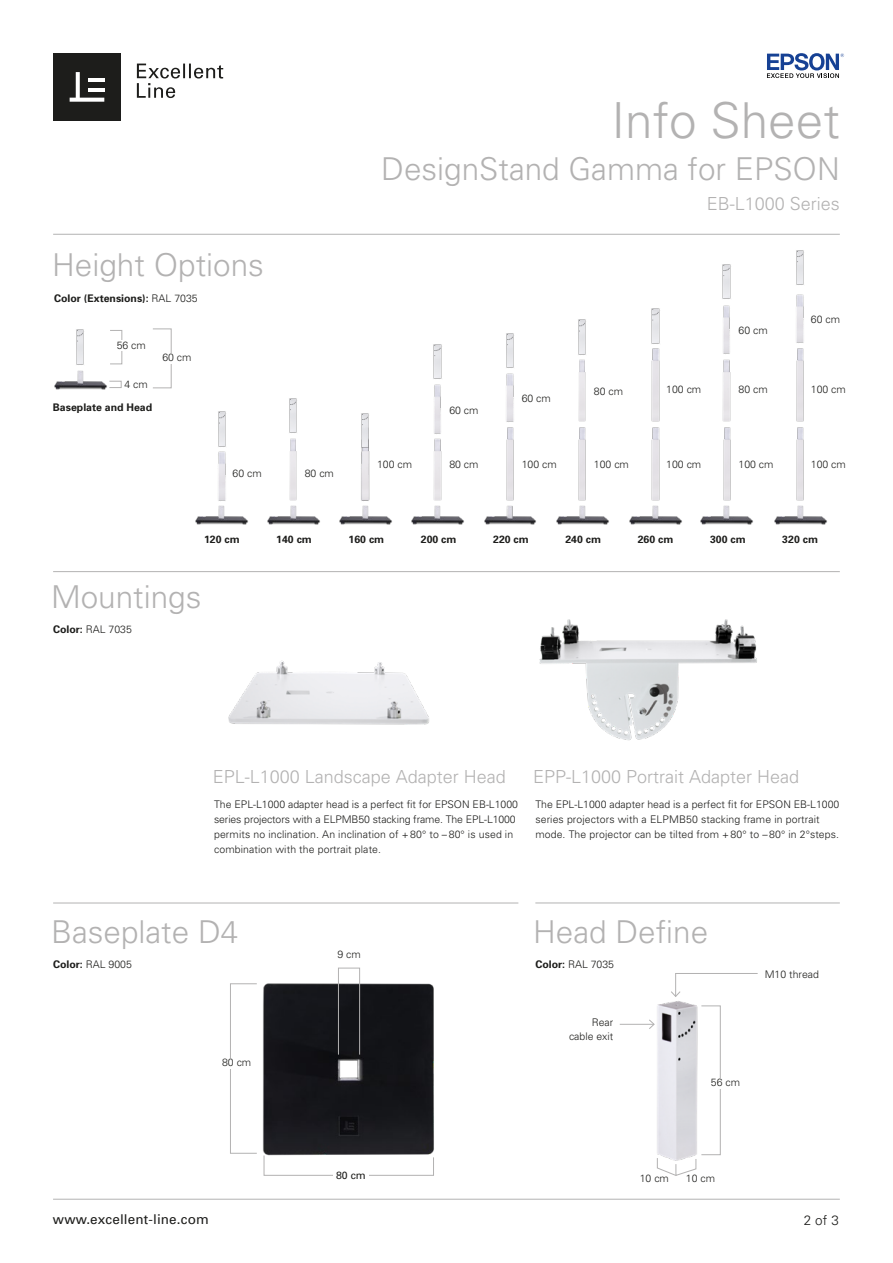
<style>
.page{position:relative;width:893px;height:1263px;background:#fff}
.page>*{position:absolute;margin:0;border:0;box-sizing:border-box;transform-origin:0 0}
.t1{font:300 49.5px "Univers";color:#b3b2b2}
.t2{font:300 31.5px "Univers";color:#b3b2b2}
.t3{font:300 18px "Univers";color:#b3b2b2}
.t4{font:13.5px "Univers";letter-spacing:.01em;color:#1d1d1b}
.t5{font:300 13.5px "Univers";color:#1d1d1b}
.t6{font:300 10.5px/15px "Univers";color:#1d1d1b}
.t7{font:700 10.5px "Univers";color:#1d1d1b}
.t8{font:10.5px "Univers";color:#1d1d1b}
.s1{font-weight:300}
.s2{font-weight:700}
</style>
<div class="page">
<img style="left:539px;top:619px;width:218px;height:122px">
<img style="left:656px;top:1001px;width:47px;height:166px">
<img style="left:262px;top:983px;width:172px;height:173px">
<hr style="left:53px;top:234px;width:787px;height:1px;background:#b3b2b2">
<hr style="left:53px;top:571px;width:787px;height:1px;background:#b3b2b2">
<hr style="left:53px;top:903px;width:465px;height:1px;background:#b3b2b2">
<hr style="left:535px;top:902px;width:305px;height:1px;background:#b3b2b2">
<svg style="left:657px;top:1158px;width:39px;height:18px"></svg>
<svg style="left:671px;top:973px;width:87px;height:24px"></svg>
<hr style="left:620px;top:1024px;width:34px;height:1px;background:#b3b2b2">
<svg style="left:649px;top:1019px;width:6px;height:10px"></svg>
<div style="left:110px;top:330px;width:12px;height:34px;border:1px solid #b3b2b2"></div>
<div style="left:153px;top:329px;width:18px;height:59px;border:1px solid #b3b2b2"></div>
<div style="left:109px;top:381px;width:12px;height:7px;border:1px solid #b3b2b2"></div>
<div style="left:117px;top:340px;width:37px;height:11px;background:#fff"></div>
<div style="left:162px;top:353px;width:37px;height:11px;background:#fff"></div>
<svg style="left:264px;top:1155px;width:170px;height:21px"></svg>
<div style="left:333px;top:1171px;width:36px;height:8px;background:#fff"></div>
<div style="left:338px;top:968px;width:22px;height:87px;border:1px solid #b3b2b2"></div>
<div style="left:230px;top:983px;width:27px;height:170px;border:1px solid #b3b2b2"></div>
<div style="left:222px;top:1057px;width:37px;height:11px;background:#fff"></div>
<img style="left:228px;top:660px;width:201px;height:65px">
<img style="left:54px;top:370px;width:53px;height:20px">
<img style="left:195px;top:505px;width:53px;height:20px">
<img style="left:267px;top:505px;width:53px;height:20px">
<img style="left:339px;top:505px;width:53px;height:20px">
<img style="left:411px;top:505px;width:53px;height:20px">
<img style="left:484px;top:505px;width:52px;height:20px">
<img style="left:556px;top:505px;width:53px;height:20px">
<img style="left:629px;top:505px;width:53px;height:20px">
<img style="left:700px;top:505px;width:53px;height:20px">
<img style="left:774px;top:505px;width:53px;height:20px">
<img style="left:506px;top:427px;width:8px;height:74px">
<img style="left:578px;top:427px;width:8px;height:74px">
<img style="left:651px;top:427px;width:9px;height:74px">
<img style="left:651px;top:348px;width:9px;height:74px">
<img style="left:723px;top:427px;width:8px;height:74px">
<img style="left:796px;top:427px;width:8px;height:74px">
<img style="left:796px;top:348px;width:8px;height:74px">
<img style="left:218px;top:452px;width:8px;height:49px">
<img style="left:434px;top:385px;width:7px;height:49px">
<img style="left:506px;top:373px;width:8px;height:49px">
<img style="left:723px;top:305px;width:7px;height:49px">
<img style="left:796px;top:294px;width:8px;height:49px">
<img style="left:289px;top:438px;width:8px;height:63px">
<img style="left:361px;top:448px;width:9px;height:53px">
<img style="left:433px;top:438px;width:9px;height:63px">
<img style="left:578px;top:360px;width:8px;height:62px">
<img style="left:722px;top:360px;width:9px;height:62px">
<img style="left:76px;top:329px;width:8px;height:36px">
<img style="left:218px;top:411px;width:8px;height:36px">
<img style="left:289px;top:398px;width:8px;height:35px">
<img style="left:361px;top:413px;width:8px;height:35px">
<img style="left:433px;top:344px;width:9px;height:35px">
<img style="left:506px;top:333px;width:8px;height:35px">
<img style="left:578px;top:319px;width:8px;height:36px">
<img style="left:651px;top:308px;width:9px;height:36px">
<img style="left:722px;top:264px;width:9px;height:35px">
<img style="left:796px;top:250px;width:8px;height:35px">
<svg style="left:767px;top:53px;width:77px;height:25px"></svg>
<div style="left:53px;top:53px;width:68px;height:68px;background:#1d1d1b"></div>
<svg style="left:70px;top:72px;width:34px;height:30px"></svg>
<hr style="left:88px;top:78px;width:16px;height:4px;background:#fff">
<hr style="left:88px;top:88px;width:16px;height:3px;background:#fff">
<svg style="left:137px;top:64px;width:86px;height:34px"></svg>
<hr style="left:53px;top:1199px;width:787px;height:1px;background:#b3b2b2">
<h2 class="t2" style="left:52px;top:246px;width:213px">Height Options</h2>
<p class="t7" style="left:54px;top:292px;width:145px">Color (Extensions): <span class="s1">RAL 7035</span></p>
<p class="t6" style="left:117px;top:337px;width:31px">56 cm</p>
<p class="t6" style="left:125px;top:377px;width:25px">4 cm</p>
<p class="t7" style="left:53px;top:401px;width:101px">Baseplate and Head</p>
<p class="t6" style="left:162px;top:350px;width:31px">60 cm</p>
<p class="t6" style="left:232px;top:465px;width:31px">60 cm</p>
<p class="t6" style="left:305px;top:465px;width:31px">80 cm</p>
<h1 class="t1" style="left:611px;top:91px;width:230px">Info Sheet</h1>
<h2 class="t2" style="left:381px;top:150px;width:460px">DesignStand Gamma for EPSON</h2>
<h3 class="t3" style="left:707px;top:193px;width:135px">EB-L1000 Series</h3>
<p class="t6" style="left:377px;top:457px;width:37px">100 cm</p>
<p class="t6" style="left:449px;top:402px;width:31px">60 cm</p>
<p class="t6" style="left:449px;top:457px;width:31px">80 cm</p>
<p class="t6" style="left:522px;top:391px;width:31px">60 cm</p>
<p class="t6" style="left:522px;top:457px;width:37px">100 cm</p>
<p class="t6" style="left:594px;top:384px;width:31px">80 cm</p>
<p class="t6" style="left:594px;top:457px;width:37px">100 cm</p>
<p class="t6" style="left:666px;top:381px;width:37px">100 cm</p>
<p class="t6" style="left:666px;top:457px;width:37px">100 cm</p>
<p class="t6" style="left:738px;top:323px;width:31px">60 cm</p>
<p class="t6" style="left:738px;top:381px;width:31px">80 cm</p>
<p class="t6" style="left:738px;top:457px;width:37px">100 cm</p>
<p class="t6" style="left:811px;top:312px;width:31px">60 cm</p>
<p class="t6" style="left:811px;top:381px;width:37px">100 cm</p>
<p class="t6" style="left:811px;top:457px;width:37px">100 cm</p>
<p class="t7" style="left:204px;top:533px;width:37px">120 cm</p>
<h2 class="t2" style="left:51px;top:577px;width:152px">Mountings</h2>
<p class="t6" style="left:53px;top:622px;width:80px"><span class="s2">Color:</span> RAL 7035</p>
<p class="t7" style="left:276px;top:533px;width:37px">140 cm</p>
<p class="t7" style="left:349px;top:533px;width:37px">160 cm</p>
<p class="t7" style="left:421px;top:533px;width:37px">200 cm</p>
<p class="t7" style="left:493px;top:533px;width:37px">220 cm</p>
<p class="t7" style="left:565px;top:533px;width:37px">240 cm</p>
<p class="t7" style="left:638px;top:533px;width:37px">260 cm</p>
<p class="t7" style="left:710px;top:533px;width:37px">300 cm</p>
<p class="t7" style="left:782px;top:533px;width:37px">320 cm</p>
<h3 class="t3" style="left:213px;top:766px;width:295px">EPL-L1000 Landscape Adapter Head</h3>
<h3 class="t3" style="left:533px;top:766px;width:268px">EPP-L1000 Portrait Adapter Head</h3>
<p class="t6" style="left:214px;top:797px;width:306px">The EPL-L1000 adapter head is a perfect fit for EPSON EB-L1000 series projectors with a ELPMB50 stacking frame. The EPL-L1000 permits no inclination. An inclination of +80° to – 80° is used in combination with the portrait plate.</p>
<p class="t6" style="left:535px;top:797px;width:306px">The EPL-L1000 adapter head is a perfect fit for EPSON EB-L1000 series projectors with a ELPMB50 stacking frame in portrait mode. The projector can be tilted from +80° to – 80° in 2°steps.</p>
<h2 class="t2" style="left:51px;top:912px;width:189px">Baseplate D4</h2>
<h2 class="t2" style="left:533px;top:912px;width:177px">Head Define</h2>
<p class="t6" style="left:53px;top:956px;width:80px"><span class="s2">Color:</span> RAL 9005</p>
<p class="t6" style="left:222px;top:1055px;width:31px">80 cm</p>
<p class="t6" style="left:337px;top:947px;width:25px">9 cm</p>
<p class="t8" style="left:336px;top:1169px;width:31px">80 cm</p>
<p class="t6" style="left:535px;top:957px;width:80px"><span class="s2">Color:</span> RAL 7035</p>
<p class="t6" style="left:569px;top:1015px;width:46px;line-height:13.5px;text-align:right">Rear cable exit</p>
<p class="t6" style="left:765px;top:967px;width:56px">M10 thread</p>
<p class="t6" style="left:711px;top:1075px;width:31px">56 cm</p>
<p class="t6" style="left:640px;top:1171px;width:31px">10 cm</p>
<p class="t6" style="left:686px;top:1171px;width:31px">10 cm</p>
<p class="t4" style="left:53px;top:1211px;width:157px">www.excellent-line.com</p>
<p class="t5" style="left:804px;top:1212px;width:37px">2 of 3</p>
</div>
